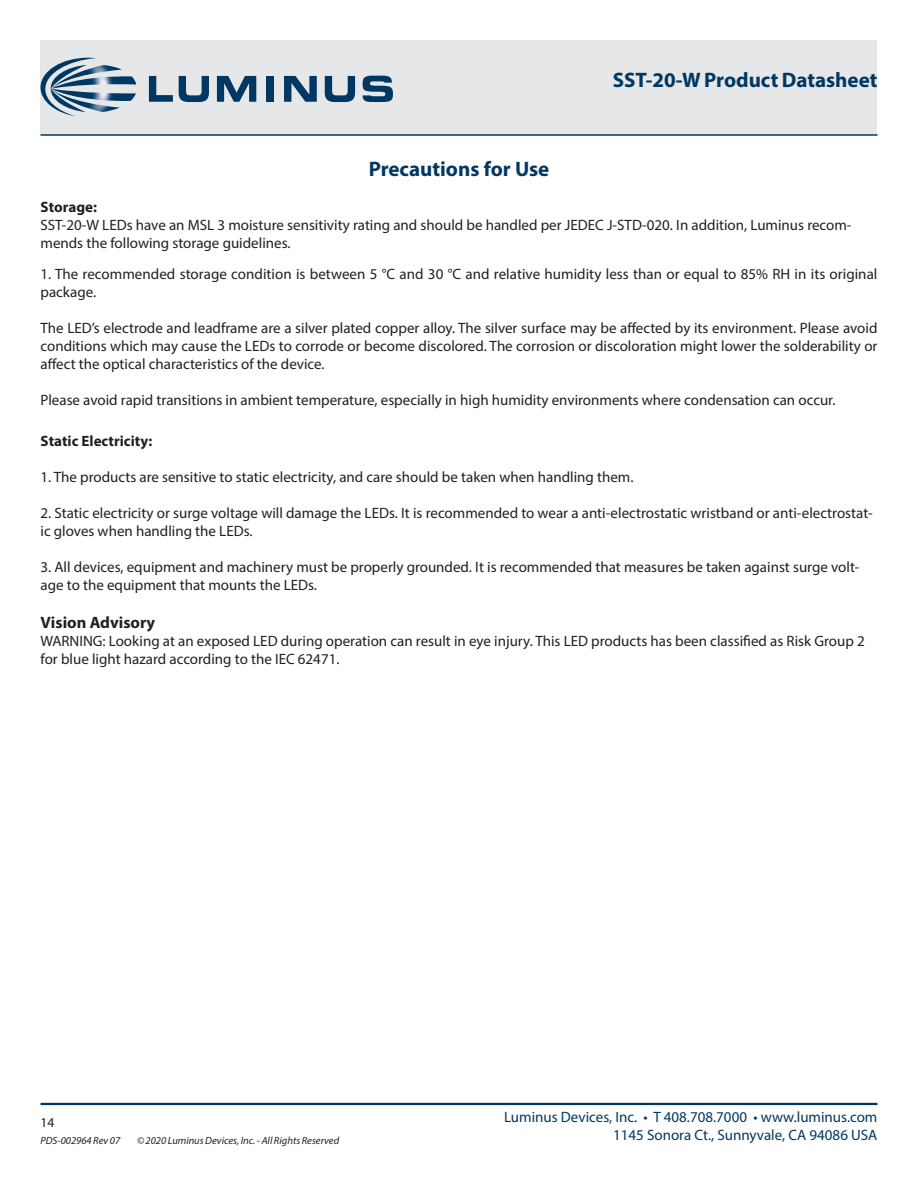
<style>
.page{position:relative;width:918px;height:1188px;background:#fff}
.page>*{position:absolute;margin:0;border:0;box-sizing:border-box;transform-origin:0 0}
.t1{font:700 21px "Myriad Pro";color:#003863}
.t2{font:700 16.5px "Myriad Pro";color:#231f20}
.t3{font:15px/18px "Myriad Pro";color:#231f20}
.t4{font:15px/18px "Myriad Pro";color:#003863;text-align:right}
.t5{font:700 15px "Myriad Pro";color:#231f20}
.t6{font:13.5px "Myriad Pro";color:#231f20}
.t7{font:italic 10.5px "Myriad Pro";color:#231f20}
.s1{font-style:inherit}
</style>
<div class="page">
<div style="left:40px;top:40px;width:838px;height:95px;background:#e6e7e9"></div>
<hr style="left:40px;top:1103px;width:838px;height:2px;background:#003863">
<hr style="left:40px;top:134px;width:838px;height:2px;background:#003863">
<svg style="left:40px;top:58px;width:96px;height:58px"></svg>
<svg style="left:149px;top:76px;width:24px;height:26px"></svg>
<svg style="left:179px;top:76px;width:30px;height:26px"></svg>
<svg style="left:217px;top:76px;width:39px;height:26px"></svg>
<div style="left:266px;top:76px;width:8px;height:26px;background:#003863"></div>
<svg style="left:284px;top:76px;width:33px;height:26px"></svg>
<svg style="left:325px;top:76px;width:30px;height:26px"></svg>
<svg style="left:363px;top:76px;width:30px;height:26px"></svg>
<h1 class="t1" style="left:369px;top:155px;width:182px">Precautions for Use</h1>
<h1 class="t1" style="left:613px;top:67px;width:266px">SST-20-W Product Datasheet</h1>
<p class="t5" style="left:41px;top:197px;width:58px">Storage:</p>
<p class="t3" style="left:40px;top:216px;width:812px">SST-20-W LEDs have an MSL 3 moisture sensitivity rating and should be handled per JEDEC J-STD-020. In addition, Luminus recom&shy;mends the following storage guidelines.</p>
<p class="t3" style="left:40px;top:264px;width:838px">1. The recommended storage condition is between 5 °C and 30 °C and relative humidity less than or equal to 85% RH in its original package.</p>
<p class="t3" style="left:40px;top:318px;width:839px;text-align:justify">The LED’s electrode and leadframe are a silver plated copper alloy. The silver surface may be affected by its environment. Please avoid conditions which may cause the LEDs to corrode or become discolored. The corrosion or discoloration might lower the solderability or affect the optical characteristics of the device.</p>
<p class="t3" style="left:40px;top:390px;width:797px">Please avoid rapid transitions in ambient temperature, especially in high humidity environments where condensation can occur.</p>
<p class="t5" style="left:41px;top:431px;width:113px">Static Electricity:</p>
<p class="t3" style="left:40px;top:468px;width:594px">1. The products are sensitive to static electricity, and care should be taken when handling them.</p>
<p class="t3" style="left:40px;top:504px;width:834px">2. Static electricity or surge voltage will damage the LEDs. It is recommended to wear a anti-electrostatic wristband or anti-electrostat&shy;ic gloves when handling the LEDs.</p>
<p class="t3" style="left:40px;top:558px;width:821px">3. All devices, equipment and machinery must be properly grounded. It is recommended that measures be taken against surge volt&shy;age to the equipment that mounts the LEDs.</p>
<p class="t2" style="left:40px;top:611px;width:116px"><span class="s1">V</span>ision Advisory</p>
<p class="t3" style="left:40px;top:632px;width:826px"><span class="s1">WARNING:</span> Looking at an exposed LED during operation can result in eye injury. This LED products has been classified as Risk Group 2 for blue light hazard according to the IEC 62471.</p>
<p class="t6" style="left:40px;top:1115px;width:15px">14</p>
<p class="t7" style="left:40px;top:1134px;width:81px">PDS-002964 Rev 07</p>
<p class="t7" style="left:137px;top:1134px;width:204px">© 2020 Luminus Devices, Inc. - All Rights Reserved</p>
<p class="t4" style="left:504px;top:1108px;width:375px">Luminus Devices, Inc. • T 408.708.7000 • www.luminus.com<br>1145 Sonora Ct., Sunnyvale, CA 94086 USA</p>
</div>
